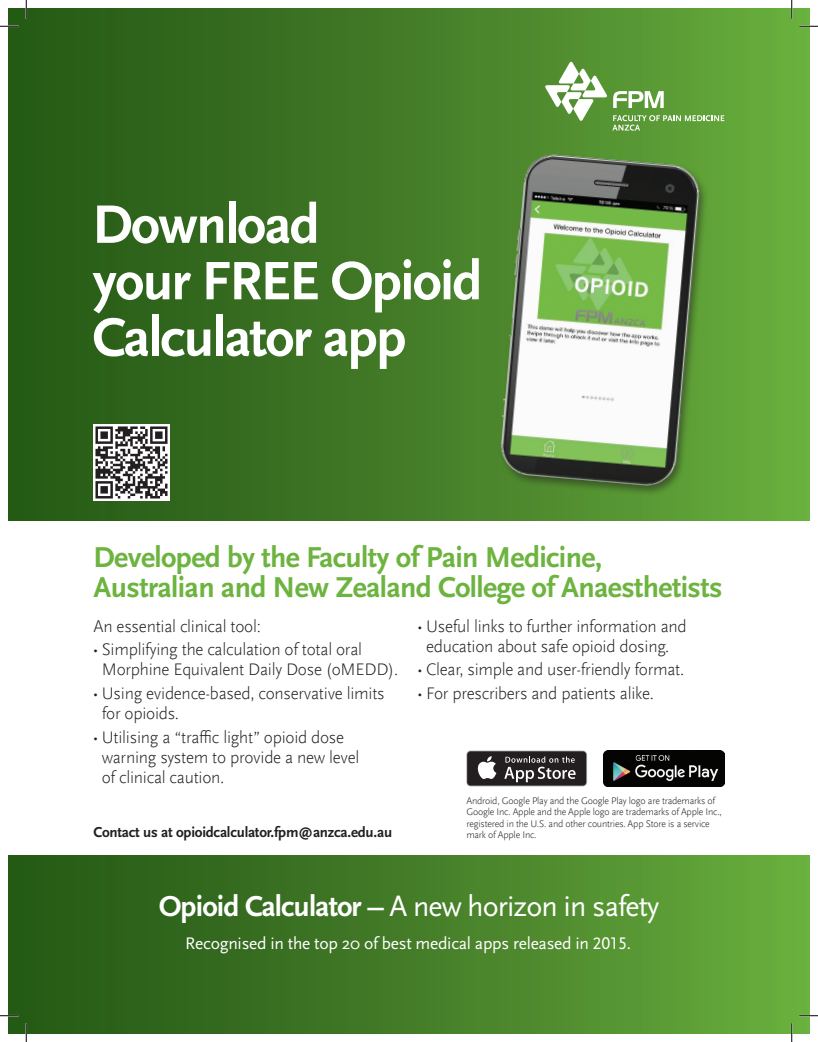
<style>
.page{position:relative;width:818px;height:1042px;background:#fff}
.page>*{position:absolute;margin:0;border:0;box-sizing:border-box;transform-origin:0 0}
.t1{font:700 56.38px/56.4px "Scala Sans";letter-spacing:-.03em;color:#fff}
.t2{font:700 30px/30px "Scala Sans";letter-spacing:-.02em;color:#6cb43f}
.t3{font:30px "Scala Sans";letter-spacing:-.03em;color:#fff}
.t4{font:300 17.5px/20px "Scala Sans Offc";letter-spacing:-.015em;color:#231f20}
.t5{font:17.5px "Scala Sans";letter-spacing:-.015em;color:#fff}
.t6{font:700 15px "Scala Sans";letter-spacing:-.015em;color:#231f20}
.t7{font:300 10px/11.2px "Scala Sans Offc";letter-spacing:-.02em;color:#231f20}
.s1{font-family:"Scala Sans";font-weight:700}
.s2{font-weight:700}
.s3{font-family:"Scala Sans Caps"}
</style>
<div class="page">
<div style="left:9px;top:9px;width:800px;height:512px;background:linear-gradient(to right,#225414,#67ab3d)"></div>
<div style="left:498px;top:152px;width:211px;height:344px;background:#231f20;opacity:.5"></div>
<img style="left:497px;top:150px;width:207px;height:341px">
<div style="left:9px;top:855px;width:800px;height:178px;background:linear-gradient(to right,#225413,#68ab3d)"></div>
<img style="left:94px;top:424px;width:75px;height:76px">
<svg style="left:545px;top:62px;width:179px;height:69px;background:#77ab59"></svg>
<svg style="left:466px;top:750px;width:121px;height:36px"></svg>
<div style="left:467px;top:751px;width:119px;height:34px;background:#231f20;border-radius:3px"></div>
<svg style="left:477px;top:756px;width:19px;height:22px"></svg>
<svg style="left:504px;top:756px;width:71px;height:26px"></svg>
<img style="left:604px;top:750px;width:120px;height:36px">
<svg style="left:0;top:25px;width:19px;height:2px"></svg>
<svg style="left:799px;top:25px;width:19px;height:2px"></svg>
<svg style="left:0;top:1014px;width:19px;height:2px"></svg>
<svg style="left:799px;top:1014px;width:19px;height:2px"></svg>
<svg style="left:25px;top:0;width:2px;height:19px"></svg>
<svg style="left:25px;top:1022px;width:2px;height:19px"></svg>
<svg style="left:791px;top:0;width:1px;height:19px"></svg>
<svg style="left:791px;top:1022px;width:1px;height:19px"></svg>
<p class="t1" style="left:92px;top:198px;width:391px">Download<br>your FREE Opioid<br>Calculator app</p>
<p class="t2" style="left:94px;top:542px;width:630px">Developed by the Faculty of Pain Medicine,<br>Australian and New Zealand College of Anaesthetists</p>
<p class="t4" style="left:94px;top:616px;width:169px">An essential clinical tool:</p>
<p class="t4" style="left:102px;top:639px;width:298px;text-indent:-8px"><span class="s1">·</span> Simplifying the calculation of total oral<br>Morphine Equivalent Daily Dose (oMEDD).</p>
<p class="t4" style="left:102px;top:683px;width:285px;text-indent:-8px"><span class="s1">·</span> Using evidence-based, conservative limits for opioids.</p>
<p class="t4" style="left:102px;top:727px;width:259px;text-indent:-8px"><span class="s1">·</span> Utilising a “traffic light” opioid dose warning system to provide a new level of clinical caution.</p>
<p class="t6" style="left:94px;top:823px;width:300px">Contact us at opioidcalculator.fpm@anzca.edu.au</p>
<p class="t4" style="left:418px;top:616px;width:270px;text-align:center"><span class="s1">·</span> Useful links to further information and education about safe opioid dosing.</p>
<p class="t4" style="left:418px;top:659px;width:268px"><span class="s1">·</span> Clear, simple and user-friendly format.</p>
<p class="t4" style="left:418px;top:683px;width:238px"><span class="s1">·</span> For prescribers and patients alike.</p>
<p class="t7" style="left:466px;top:795px;width:257px">Android, Google Play and the Google Play logo are trademarks of Google Inc. Apple and the Apple logo are trademarks of Apple Inc., registered in the U.S. and other countries. App Store is a service mark of Apple Inc.</p>
<p class="t3" style="left:159px;top:889px;width:502px"><span class="s2">Opioid Calculator –</span> A new horizon in safety</p>
<p class="t5" style="left:185px;top:933px;width:447px">Recognised in the top 20 of best medical apps released in <span class="s3">2015</span>.</p>
</div>
